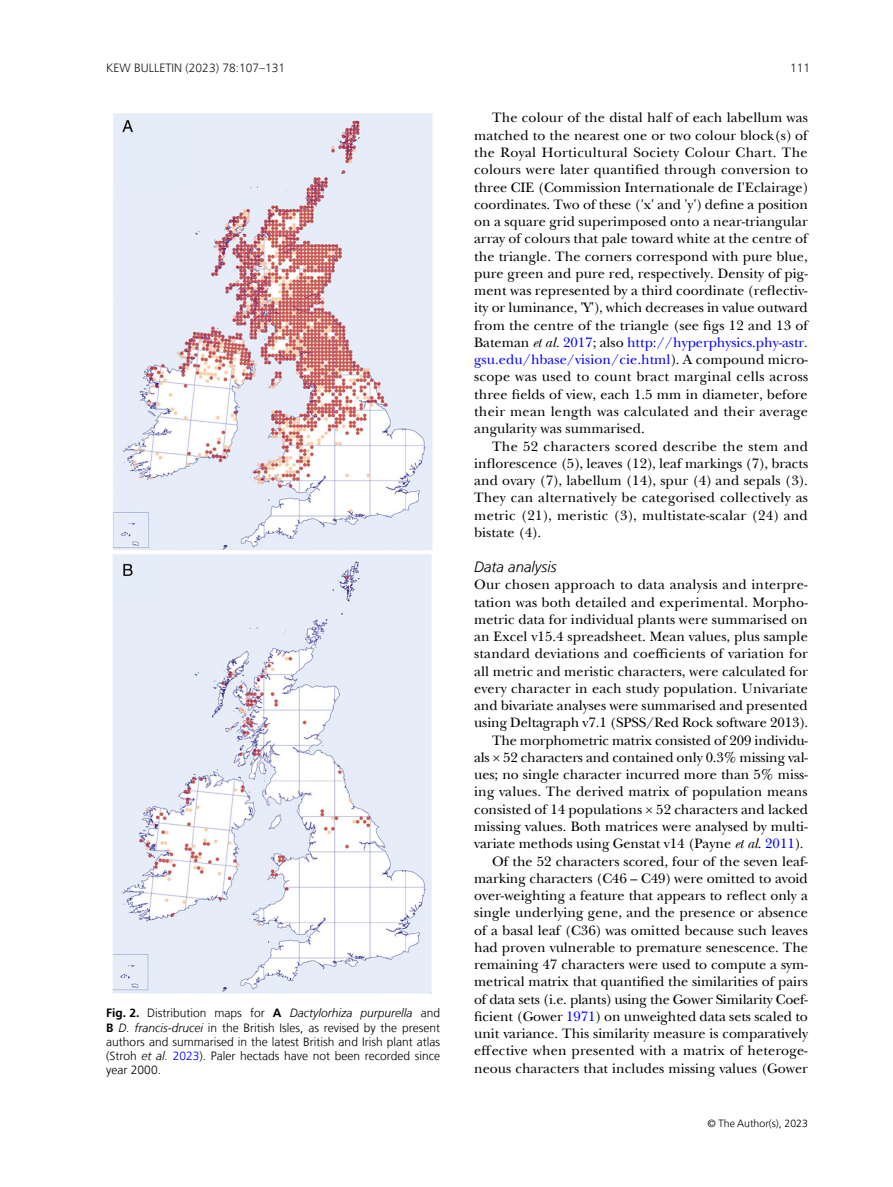
<style>
.page{position:relative;width:893px;height:1187px;background:#fff}
.page>*{position:absolute;margin:0;border:0;box-sizing:border-box;transform-origin:0 0}
.t1{font:italic 300 15px "Frutiger Unic";color:#000}
.t2{font:14.25px/17.2px "New Baskerville Unic 2";letter-spacing:.005em;color:#000;text-align:justify}
.t3{font:14.25px/17.2px "New Baskerville Unic";color:#000}
.t4{font:12px/14.2px "Frutiger Unic Light 2";color:#000;text-align:justify}
.t5{font:12px "Frutiger Unic Light 2";color:#1d1e1f}
.t6{font:12px "Frutiger Unic Light 3";color:#1d1e1f}
.t7{font:10.5px "Frutiger Unic Light 2";color:#000}
.s1{font-family:"Frutiger Unic";font-weight:700}
.s2{font-family:"Frutiger Unic";font-weight:300;font-style:italic}
.s3{color:#00f}
.s4{font-family:"New Baskerville Unic 2"}
.s5{font-family:"New Baskerville Unic";font-style:italic}
.s6{font-family:"New Baskerville Unic"}
</style>
<div class="page">
<img style="left:112px;top:113px;width:321px;height:880px">
<p class="t5" style="left:106px;top:61px;width:180px">KEW BULLETIN (2023) 78:107–131</p>
<p class="t4" style="left:106px;top:1006px;width:335px"><span class="s1">Fig. 2.</span> Distribution maps for <span class="s1">A</span> <span class="s2">Dactylorhiza purpurella</span> and <span class="s1">B</span> <span class="s2">D. francis-drucei</span> in the British Isles, as revised by the present authors and summarised in the latest British and Irish plant atlas (Stroh <span class="s2">et al.</span> <span class="s3">2023</span>). Paler hectads have not been recorded since year 2000.</p>
<p class="t6" style="left:790px;top:61px;width:22px">111</p>
<p class="t2" style="left:474px;top:109px;width:335px;text-align:right">The colour of the distal half of each labellum was matched to the nearest one or two colour block(s) of</p>
<p class="t3" style="left:474px;top:144px;width:335px;text-align:justify">the Royal Horticultural Society Colour Chart. The colours were later quantified through conversion to three CIE (Commission Internationale de I'Eclairage) coordinates. Two of these ('x' and 'y') define a position</p>
<p class="t2" style="left:474px;top:213px;width:335px">on a square grid superimposed onto a near-triangular array of colours that pale toward white at the centre of the triangle. The corners correspond with pure blue, pure green and pure red, respectively. Density of pig-</p>
<p class="t3" style="left:474px;top:282px;width:335px">ment was represented by a third coordinate (reflectiv<span class="s4">-</span></p>
<p class="t2" style="left:474px;top:299px;width:335px">ity or luminance, 'Y'), which decreases in value outward</p>
<p class="t3" style="left:474px;top:316px;width:335px">from the centre of the triangle (see figs 12 and 13 of</p>
<p class="t2" style="left:474px;top:333px;width:336px">Bateman <span class="s5">et al.</span> <span class="s3">2017</span>; also <span class="s3">http://hyperphysics.phy-astr. gsu.edu/hbase/vision/cie.html</span>). A compound micro&shy;scope was used to count bract marginal cells across</p>
<p class="t3" style="left:474px;top:385px;width:335px">three fields of view, each 1.5 mm in diameter, before</p>
<p class="t2" style="left:474px;top:402px;width:335px">their mean length was calculated and their average angularity was summarised.</p>
<p class="t2" style="left:492px;top:437px;width:317px">The 52 characters scored describe the stem and</p>
<p class="t3" style="left:474px;top:454px;width:336px">inflorescence (5), leaves (12), leaf markings (7), bracts</p>
<p class="t2" style="left:474px;top:471px;width:335px">and ovary (7), labellum (14), spur (4) and sepals (3).<br>They can alternatively be categorised collectively as metric (21), meristic (3), multistate-scalar (24) and bistate (4).</p>
<p class="t1" style="left:474px;top:558px;width:84px">Data analysis</p>
<p class="t2" style="left:474px;top:576px;width:335px">Our chosen approach to data analysis and interpre&shy;tation was both detailed and experimental. Morpho&shy;metric data for individual plants were summarised on an Excel v15.4 spreadsheet. Mean values, plus sample</p>
<p class="t3" style="left:474px;top:645px;width:335px">standard deviations and coefficients of variation for</p>
<p class="t2" style="left:474px;top:662px;width:335px">all metric and meristic characters, were calculated for</p>
<p class="t2" style="left:474px;top:679px;width:335px">every character in each study population. Univariate</p>
<p class="t2" style="left:474px;top:696px;width:335px">and bivariate analyses were summarised and presented</p>
<p class="t2" style="left:474px;top:714px;width:335px">using Deltagraph v7.1 (SPSS/Red Rock software 2013).</p>
<p class="t2" style="left:492px;top:731px;width:317px">The morphometric matrix consisted of 209 individu-</p>
<p class="t2" style="left:474px;top:748px;width:335px">als × 52 characters and contained only 0.3% missing val-</p>
<p class="t2" style="left:474px;top:765px;width:335px">ues; no single character incurred more than 5% miss-</p>
<p class="t2" style="left:474px;top:783px;width:335px">ing values. The derived matrix of population means</p>
<p class="t2" style="left:474px;top:800px;width:336px">consisted of 14 populations × 52 characters and lacked</p>
<p class="t2" style="left:474px;top:817px;width:335px">missing values. Both matrices were analysed by multi-</p>
<p class="t2" style="left:474px;top:834px;width:331px">variate methods using Genstat v14 (Payne <span class="s5">et al</span>. <span class="s3">2011</span>).</p>
<p class="t2" style="left:492px;top:852px;width:317px">Of the 52 characters scored, four of the seven leaf-</p>
<p class="t3" style="left:474px;top:869px;width:335px">marking characters (C46 – C49) were omitted to avoid over-weighting a feature that appears to reflect only a</p>
<p class="t2" style="left:474px;top:903px;width:335px">single underlying gene, and the presence or absence</p>
<p class="t3" style="left:474px;top:921px;width:335px">of a basal leaf (C36) was omitted because such leaves</p>
<p class="t2" style="left:474px;top:938px;width:335px">had proven vulnerable to premature senescence. The remaining 47 characters were used to compute a sym-</p>
<p class="t3" style="left:474px;top:973px;width:335px">metrical matrix that quantified the similarities of pairs of data sets (i.e. plants) using the Gower Similarity Coef<span class="s4">-</span></p>
<p class="t2" style="left:474px;top:1007px;width:335px"><span class="s6">ficient (Gower</span> <span class="s3">1971</span>) on unweighted data sets scaled to unit variance. This similarity measure is comparatively</p>
<p class="t3" style="left:474px;top:1042px;width:335px">effective when presented with a matrix of heteroge<span class="s4">-</span></p>
<p class="t2" style="left:474px;top:1059px;width:335px">neous characters that includes missing values (Gower</p>
<p class="t7" style="left:707px;top:1116px;width:102px">© The Author(s), 2023</p>
</div>
